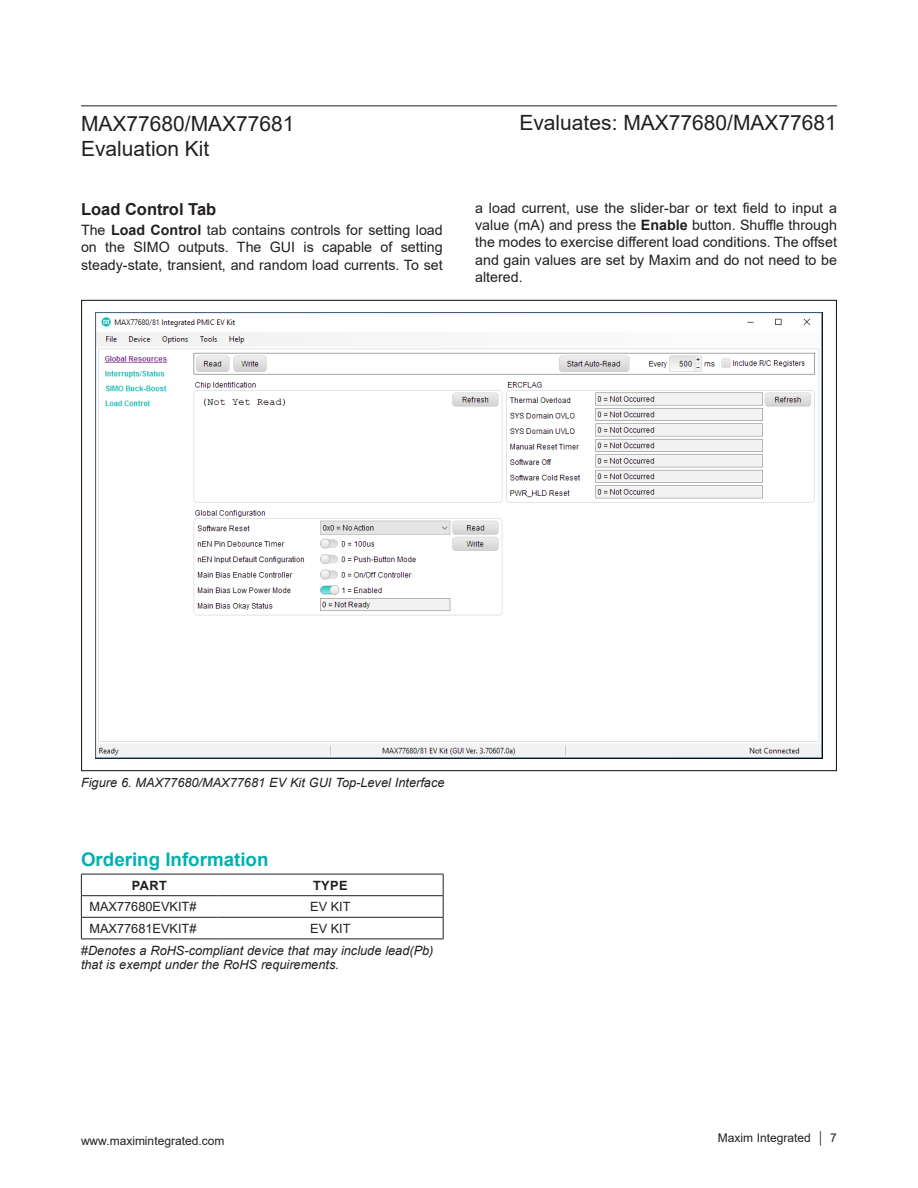
<style>
.page{position:relative;width:918px;height:1188px;background:#fff}
.page>*{position:absolute;margin:0;border:0;box-sizing:border-box;transform-origin:0 0}
.t1{font:21px "Arial";color:#231f20}
.H1{font:700 18.75px "Arial";color:#00b1b0}
.H2{font:700 16.5px "Arial";color:#231f20}
.Body_Text{font:14.25px/17.2px "Arial";color:#231f20;text-align:justify}
.Caption{font:italic 12.75px/14.4px "Arial";color:#231f20}
.Caption_-_Figures{font:italic 12.75px "Arial";color:#231f20}
.Table_Text{font:12.75px "Arial";color:#231f20}
.Table_Text__Center{font:12.75px "Arial";color:#231f20}
.Table_Header{font:700 12.75px "Arial";letter-spacing:.035em;color:#231f20}
.t2{font:12px "Arial";color:#231f20}
.s1{font-weight:700}
.s2{font-style:normal}
</style>
<div class="page">
<hr style="left:81px;top:105px;width:756px;height:1px;background:#231f20">
<img style="left:96px;top:312px;width:726px;height:447px">
<svg style="left:81px;top:875px;width:1px;height:64px"></svg>
<hr style="left:81px;top:874px;width:137px;height:1px;background:#231f20">
<hr style="left:218px;top:874px;width:226px;height:1px;background:#231f20">
<hr style="left:81px;top:895px;width:137px;height:1px;background:#231f20">
<hr style="left:218px;top:895px;width:226px;height:1px;background:#231f20">
<hr style="left:81px;top:917px;width:137px;height:1px;background:#231f20">
<hr style="left:218px;top:917px;width:226px;height:1px;background:#231f20">
<hr style="left:81px;top:939px;width:137px;height:1px;background:#231f20">
<hr style="left:218px;top:939px;width:226px;height:1px;background:#231f20">
<svg style="left:443px;top:874px;width:1px;height:65px"></svg>
<h1 class="t1" style="left:81px;top:109px;width:215px">MAX77680/MAX77681</h1>
<h1 class="t1" style="left:519px;top:108px;width:319px">Evaluates: MAX77680/MAX77681</h1>
<h1 class="t1" style="left:81px;top:134px;width:130px">Evaluation Kit</h1>
<p class="H2" style="left:81px;top:197px;width:137px">Load Control Tab</p>
<p class="Body_Text" style="left:81px;top:221px;width:363px">The <span class="s1">Load Control</span> tab contains controls for setting load on the SIMO outputs. The GUI is capable of setting steady-state, transient, and random load currents. To set</p>
<p class="Body_Text" style="left:475px;top:199px;width:363px">a load current, use the slider-bar or text field to input a value (mA) and press the <span class="s1">Enable</span> button. Shuffle through the modes to exercise different load conditions. The offset and gain values are set by Maxim and do not need to be altered.</p>
<p class="Caption_-_Figures" style="left:81px;top:775px;width:365px">Figure 6. MAX77680/MAX77681 EV Kit GUI Top-Level Interface</p>
<p class="H1" style="left:81px;top:846px;width:189px">Ordering Information</p>
<p class="Table_Header" style="left:132px;top:876px;width:37px">PART</p>
<p class="Table_Header" style="left:313px;top:876px;width:36px">TYPE</p>
<p class="Table_Text" style="left:89px;top:898px;width:109px">MAX77680EVKIT#</p>
<p class="Table_Text__Center" style="left:310px;top:898px;width:42px">EV KIT</p>
<p class="Table_Text" style="left:89px;top:919px;width:109px">MAX77681EVKIT#</p>
<p class="Table_Text__Center" style="left:310px;top:919px;width:42px">EV KIT</p>
<p class="Caption" style="left:81px;top:943px;width:354px"><span class="s2">#</span>Denotes a RoHS-compliant device that may include lead(Pb) that is exempt under the RoHS requirements.</p>
<p class="t2" style="left:81px;top:1132px;width:145px">www.maximintegrated.com</p>
<p class="t2" style="left:718px;top:1129px;width:121px">Maxim Integrated │ 7</p>
</div>
